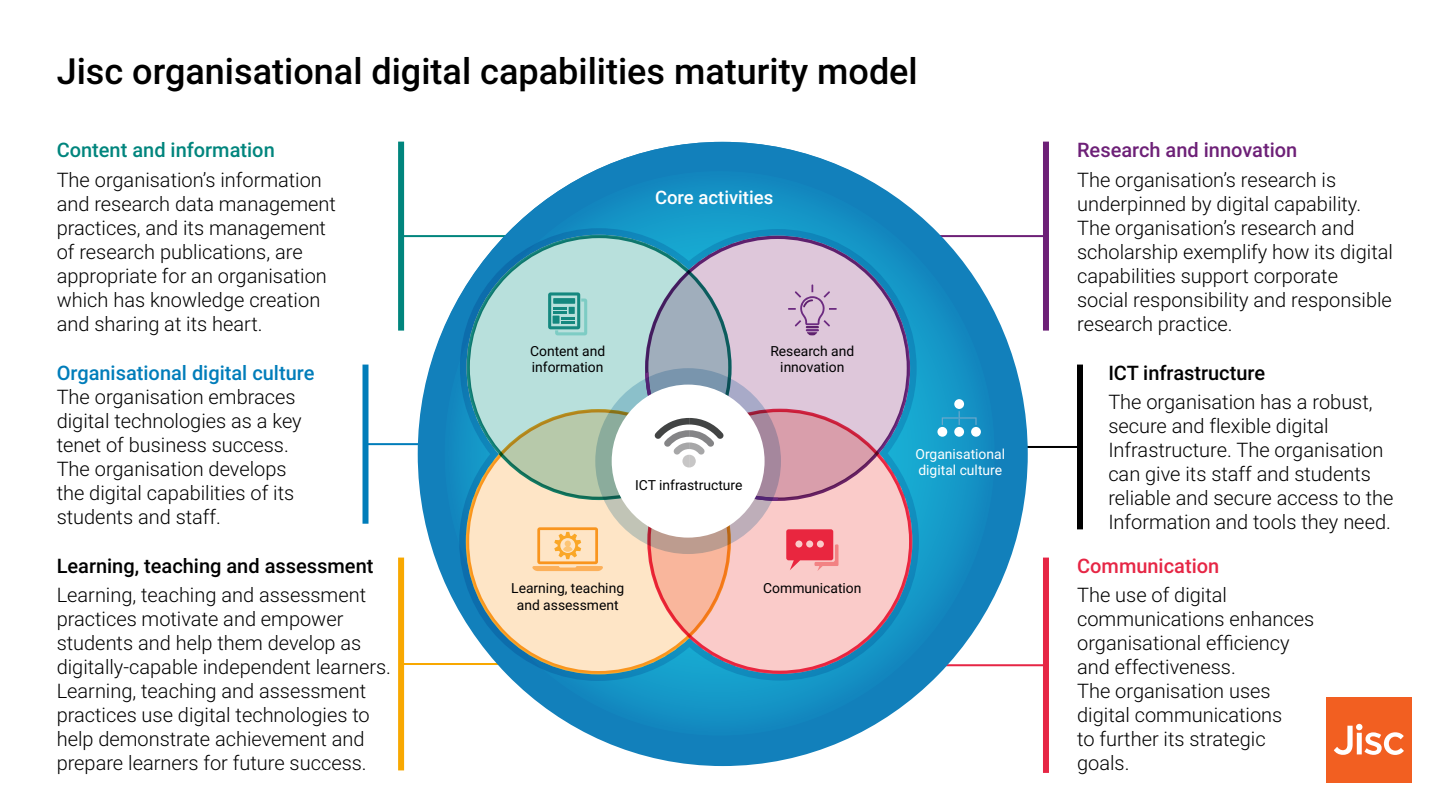
<style>
.page{position:relative;width:1440px;height:811px;background:#fff}
.page>*{position:absolute;margin:0;border:0;box-sizing:border-box;transform-origin:0 0}
.t1{font:500 36px "Roboto";color:#000}
.t2{font:300 20px/24px "Roboto";color:#000}
.t3{font:500 20px "Roboto";color:#000}
.t4{font:500 20px "Roboto";color:#007dba}
.t5{font:500 20px "Roboto";color:#6d2077}
.t6{font:500 20px "Roboto";color:#00857d}
.t7{font:500 20px "Roboto";color:#e62645}
.t8{font:500 18.6px "Roboto";color:#fff}
.t9{font:13.8px/16.6px "Roboto";color:#000001;text-align:center}
.t10{font:13.8px/16.6px "Roboto";color:#fff}
</style>
<div class="page">
<hr style="left:925px;top:235px;width:124px;height:2px;background:#6d2077">
<hr style="left:925px;top:664px;width:124px;height:2px;background:#e62645">
<hr style="left:954px;top:446px;width:123px;height:2px;background:#000">
<hr style="left:363px;top:443px;width:124px;height:2px;background:#007dba">
<hr style="left:400px;top:235px;width:123px;height:2px;background:#00857d">
<hr style="left:401px;top:662px;width:124px;height:2px;background:#f8a800">
<svg style="left:418px;top:142px;width:610px;height:623px"></svg>
<svg style="left:445px;top:171px;width:550px;height:564px;fill:#1492c4"></svg>
<svg style="left:459px;top:228px;width:460px;height:452px"></svg>
<svg style="left:732px;top:235px;width:178px;height:173px;fill:#dec7da"></svg>
<svg style="left:467px;top:235px;width:265px;height:174px;fill:#b8e0dc"></svg>
<svg style="left:466px;top:409px;width:265px;height:265px;fill:#fee5c6"></svg>
<svg style="left:647px;top:408px;width:265px;height:265px;fill:#facbc9"></svg>
<svg style="left:595px;top:368px;width:186px;height:186px"></svg>
<div style="left:612px;top:384px;width:153px;height:153px;background:#fff;border-radius:50%"></div>
<svg style="left:786px;top:529px;width:52px;height:42px"></svg>
<svg style="left:645px;top:372px;width:133px;height:128px"></svg>
<svg style="left:788px;top:284px;width:49px;height:51px"></svg>
<svg style="left:548px;top:292px;width:39px;height:43px"></svg>
<div style="left:569px;top:307px;width:6px;height:7px;background:#14887f"></div>
<div style="left:553px;top:315px;width:7px;height:8px;background:#14887f"></div>
<svg style="left:532px;top:527px;width:71px;height:44px"></svg>
<div style="left:954px;top:427px;width:10px;height:9px;background:#fff;border-radius:50%"></div>
<div style="left:937px;top:427px;width:10px;height:9px;background:#fff;border-radius:50%"></div>
<div style="left:971px;top:427px;width:10px;height:9px;background:#fff;border-radius:50%"></div>
<svg style="left:942px;top:411px;width:35px;height:14px"></svg>
<div style="left:954px;top:399px;width:10px;height:10px;background:#fff;border-radius:50%"></div>
<div style="left:398px;top:141px;width:6px;height:189px;background:#00857d"></div>
<div style="left:398px;top:557px;width:6px;height:213px;background:#f8a800"></div>
<div style="left:363px;top:364px;width:6px;height:159px;background:#007dba"></div>
<div style="left:1043px;top:141px;width:6px;height:189px;background:#6d2077"></div>
<div style="left:1043px;top:557px;width:6px;height:215px;background:#e62645"></div>
<div style="left:1077px;top:364px;width:6px;height:165px;background:#000"></div>
<div style="left:1327px;top:697px;width:85px;height:85px;background:#f25f21"></div>
<svg style="left:1334px;top:723px;width:70px;height:31px"></svg>
<p class="t1" style="left:57px;top:46px;width:863px">Jisc organisational digital capabilities maturity model</p>
<p class="t6" style="left:57px;top:136px;width:220px">Content and information</p>
<p class="t2" style="left:57px;top:167px;width:281px">The organisation’s information and research data management practices, and its management of research publications, are appropriate for an organisation which has knowledge creation and sharing at its heart.</p>
<p class="t4" style="left:57px;top:358px;width:259px">Organisational digital culture</p>
<p class="t2" style="left:57px;top:383px;width:247px">The organisation embraces digital technologies as a key tenet of business success.<br>The organisation develops the digital capabilities of its students and staff.</p>
<p class="t3" style="left:57px;top:551px;width:318px">Learning, teaching and assessment</p>
<p class="t2" style="left:57px;top:582px;width:336px">Learning, teaching and assessment practices motivate and empower students and help them develop as digitally-capable independent learners.<br>Learning, teaching and assessment practices use digital technologies to help demonstrate achievement and prepare learners for future success.</p>
<p class="t8" style="left:655px;top:184px;width:120px">Core activities</p>
<p class="t9" style="left:530px;top:342px;width:77px;text-align:left">Content and information</p>
<p class="t9" style="left:770px;top:342px;width:85px">Research and innovation</p>
<p class="t9" style="left:635px;top:476px;width:109px">ICT infrastructure</p>
<p class="t9" style="left:511px;top:579px;width:114px">Learning, teaching and assessment</p>
<p class="t9" style="left:763px;top:579px;width:100px">Communication</p>
<p class="t10" style="left:915px;top:444px;width:91px">Organisational digital culture</p>
<p class="t5" style="left:1077px;top:136px;width:222px">Research and innovation</p>
<p class="t2" style="left:1077px;top:167px;width:317px">The organisation’s research is underpinned by digital capability.<br>The organisation’s research and scholarship exemplify how its digital capabilities support corporate social responsibility and responsible research practice.</p>
<p class="t3" style="left:1108px;top:358px;width:158px">ICT infrastructure</p>
<p class="t2" style="left:1108px;top:389px;width:287px">The organisation has a robust, secure and flexible digital<br>Infrastructure. The organisation can give its staff and students reliable and secure access to the<br>Information and tools they need.</p>
<p class="t7" style="left:1077px;top:551px;width:144px">Communication</p>
<p class="t2" style="left:1077px;top:582px;width:239px">The use of digital communications enhances organisational efficiency and effectiveness.<br>The organisation uses digital communications<br>to further its strategic goals.</p>
</div>
